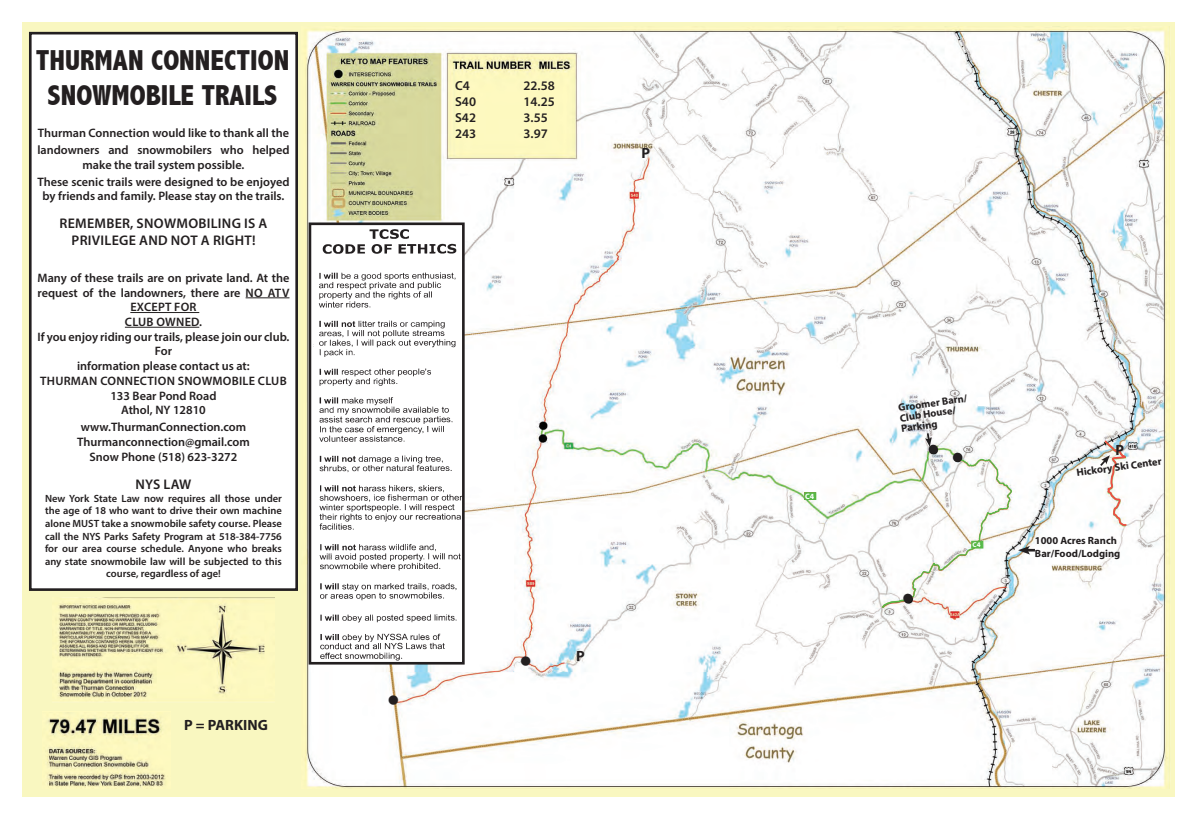
<style>
.page{position:relative;width:1197px;height:819px;background:#fff}
.page>*{position:absolute;margin:0;border:0;box-sizing:border-box;transform-origin:0 0}
.t1{font:800 condensed 28.88px/34.6px "Abadi";color:#231f20;text-align:center}
.t2{font:800 28px "Neue Kabel";color:#231f20}
.t3{font:700 14.88px "Myriad Pro";color:#231f20}
.t4{font:600 14px/16.8px "Myriad Pro";letter-spacing:.02em;color:#231f20;text-align:center}
.t5{font:600 13.12px "Myriad Pro";color:#231f20}
.t6{font:600 12.25px/14.7px "Myriad Pro";color:#231f20;text-align:center}
.t7{font:600 10.5px/12.6px "Myriad Pro";color:#231f20;text-align:center}
.t8{font:700 10.5px/10.5px "Myriad Pro";color:#231f20}
.t9{font:700 7.88px "Myriad Pro";color:#fff}
.t10{font:700 7px "Myriad Pro";color:#fff}
.t11{font:600 6.12px "Myriad Pro";color:#fff}
</style>
<div class="page">
<div style="left:22px;top:22px;width:1153px;height:775px;background:#f9f7c0"></div>
<img style="left:305px;top:27px;width:865px;height:761px">
<svg style="left:925px;top:431px;width:7px;height:16px"></svg>
<div style="left:30px;top:33px;width:267px;height:557px;background:#fff"></div>
<div style="left:29px;top:32px;width:269px;height:559px;border:3px solid #231f20"></div>
<hr style="left:246px;top:298px;width:43px;height:1px;background:#231f20">
<hr style="left:130px;top:312px;width:69px;height:1px;background:#231f20">
<hr style="left:125px;top:327px;width:74px;height:1px;background:#231f20">
<img style="left:58px;top:597px;width:216px;height:104px">
<img style="left:309px;top:219px;width:159px;height:452px">
<img style="left:47px;top:717px;width:119px;height:70px">
<svg style="left:881px;top:458px;width:154px;height:151px;background:#eff1ec"></svg>
<div style="left:978px;top:398px;width:10px;height:8px;background:#fff"></div>
<svg style="left:1098px;top:439px;width:30px;height:88px;background:#ebe1dd"></svg>
<div style="left:804px;top:492px;width:12px;height:8px;background:#56b947;border:1px solid #56b947"></div>
<div style="left:971px;top:541px;width:12px;height:7px;background:#56b947;border:1px solid #56b947"></div>
<div style="left:1064px;top:367px;width:10px;height:7px;background:#fff"></div>
<svg style="left:1078px;top:361px;width:4px;height:4px"></svg>
<svg style="left:1063px;top:366px;width:8px;height:9px"></svg>
<svg style="left:521px;top:656px;width:10px;height:10px"></svg>
<svg style="left:389px;top:695px;width:9px;height:10px"></svg>
<h1 class="t1" style="left:36px;top:43px;width:255px">THURMAN CONNECTION<br>SNOWMOBILE TRAILS</h1>
<p class="t6" style="left:37px;top:124px;width:253px;line-height:17.2px;text-align:left">Thurman Connection would like to thank all the landowners and snowmobilers who helped</p>
<p class="t6" style="left:37px;top:155px;width:253px;line-height:17.2px">make the trail system possible.<br>These scenic trails were designed to be enjoyed</p>
<p class="t6" style="left:42px;top:189px;width:244px">by friends and family. Please stay on the trails.</p>
<p class="t4" style="left:59px;top:214px;width:210px">REMEMBER, SNOWMOBILING IS A<br>PRIVILEGE AND NOT A RIGHT!</p>
<p class="t6" style="left:37px;top:270px;width:254px">Many of these trails are on private land. At the request of the landowners, there are NO ATV<br>EXCEPT FOR<br>CLUB OWNED.<br>If you enjoy riding our trails, please join our club.<br>For<br>information please contact us at:<br>THURMAN CONNECTION SNOWMOBILE CLUB<br>133 Bear Pond Road<br>Athol, NY 12810</p>
<p class="t6" style="left:77px;top:420px;width:174px">www.ThurmanConnection.com<br>Thurmanconnection@gmail.com<br>Snow Phone (518) 623-3272</p>
<p class="t4" style="left:136px;top:476px;width:57px">NYS LAW</p>
<p class="t7" style="left:45px;top:492px;width:238px">New York State Law now requires all those under the age of 18 who want to drive their own machine alone MUST take a snowmobile safety course. Please call the NYS Parks Safety Program at 518-384-7756 for our area course schedule. Anyone who breaks any state snowmobile law will be subjected to this course, regardless of age!</p>
<p class="t11" style="left:807px;top:493px;width:8px">C4</p>
<p class="t5" style="left:455px;top:78px;width:16px">C4</p>
<p class="t5" style="left:524px;top:78px;width:33px">22.58</p>
<p class="t5" style="left:455px;top:93px;width:22px">S40</p>
<p class="t5" style="left:524px;top:93px;width:33px">14.25</p>
<p class="t5" style="left:455px;top:109px;width:22px">S42</p>
<p class="t5" style="left:524px;top:109px;width:26px">3.55</p>
<p class="t5" style="left:455px;top:125px;width:23px">243</p>
<p class="t5" style="left:524px;top:125px;width:26px">3.97</p>
<p class="t3" style="left:641px;top:144px;width:10px">P</p>
<p class="t9" style="left:805px;top:491px;width:11px">C4</p>
<p class="t3" style="left:184px;top:715px;width:85px">P = PARKING</p>
<p class="t3" style="left:576px;top:646px;width:10px">P</p>
<p class="t8" style="left:898px;top:402px;width:71px;rotate:-8deg">Groomer Barn/<br>Club House/<br>Parking</p>
<h2 class="t2" style="left:928px;top:429px;width:13px">•</h2>
<h2 class="t2" style="left:952px;top:436px;width:13px">•</h2>
<h2 class="t2" style="left:902px;top:578px;width:13px">•</h2>
<p class="t10" style="left:973px;top:540px;width:10px">C4</p>
<p class="t3" style="left:1116px;top:440px;width:10px">P</p>
<p class="t8" style="left:1076px;top:467px;width:87px;rotate:-8deg">Hickory Ski Center</p>
<p class="t8" style="left:1035px;top:534px;width:87px;line-height:12.6px">1000 Acres Ranch<br>Bar/Food/Lodging</p>
</div>
